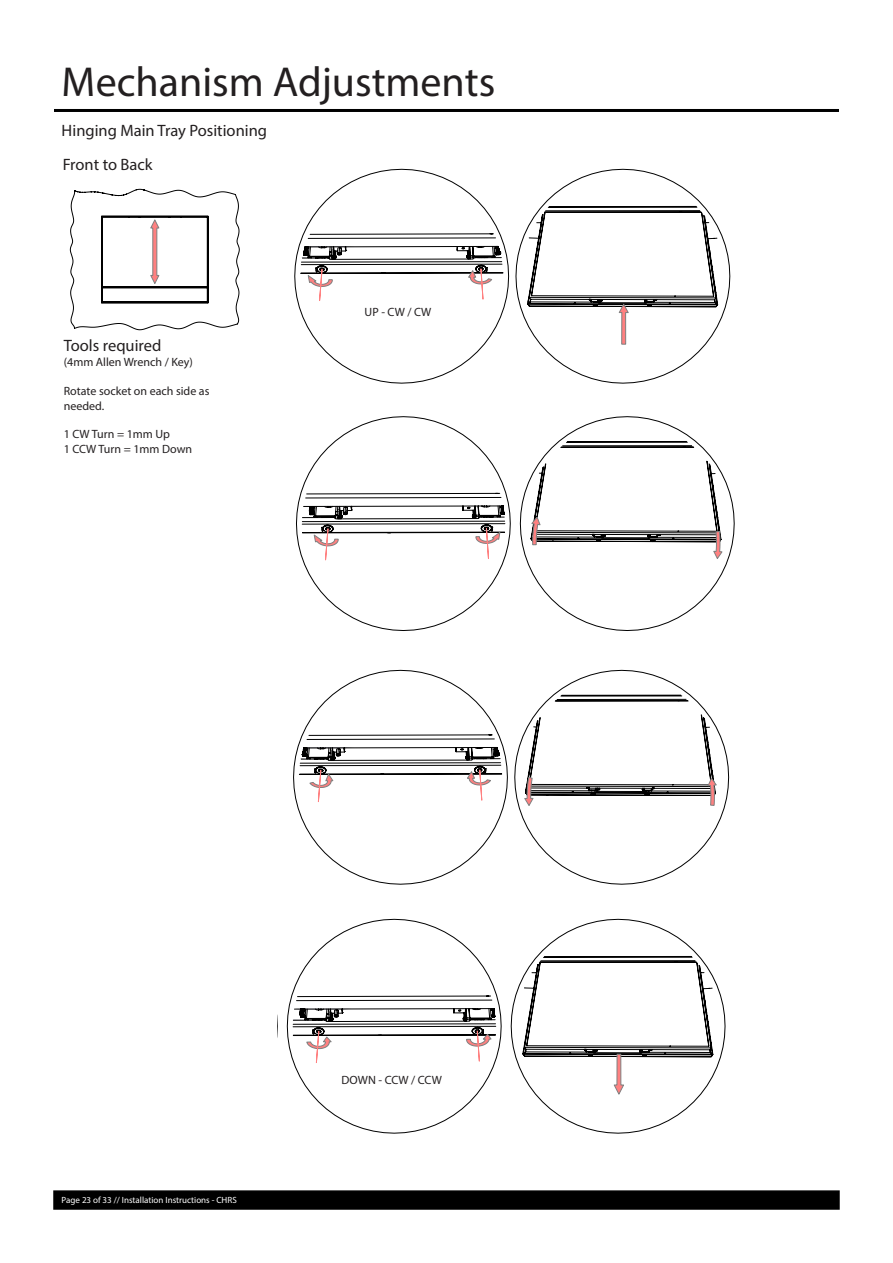
<style>
.page{position:relative;width:893px;height:1263px;background:#fff}
.page>*{position:absolute;margin:0;border:0;box-sizing:border-box;transform-origin:0 0}
.t1{font:42px "Myriad Pro";color:#231f20}
.t2{font:16.5px "Myriad Pro";color:#231f20}
.t3{font:12px/14.4px "Myriad Pro";color:#231f20}
.t4{font:9px "Myriad Pro";color:#fff}
</style>
<div class="page">
<div style="left:53px;top:1190px;width:787px;height:20px;background:#000;border:2px solid #000"></div>
<hr style="left:54px;top:109px;width:785px;height:3px;background:#000">
<svg style="left:70px;top:189px;width:169px;height:141px"></svg>
<svg style="left:515px;top:169px;width:216px;height:215px"></svg>
<svg style="left:294px;top:169px;width:215px;height:215px"></svg>
<svg style="left:520px;top:416px;width:215px;height:215px"></svg>
<svg style="left:296px;top:416px;width:215px;height:215px"></svg>
<svg style="left:514px;top:670px;width:215px;height:215px"></svg>
<svg style="left:293px;top:670px;width:215px;height:215px"></svg>
<svg style="left:510px;top:918px;width:216px;height:216px"></svg>
<svg style="left:287px;top:918px;width:215px;height:216px"></svg>
<h1 class="t1" style="left:62px;top:56px;width:435px">Mechanism Adjustments</h1>
<h2 class="t2" style="left:62px;top:120px;width:207px">Hinging Main Tray Positioning</h2>
<h2 class="t2" style="left:63px;top:154px;width:91px">Front to Back</h2>
<h2 class="t2" style="left:64px;top:335px;width:99px">Tools required</h2>
<p class="t3" style="left:64px;top:355px;width:131px">(4mm Allen Wrench / Key)</p>
<p class="t3" style="left:64px;top:384px;width:147px">Rotate socket on each side as needed.</p>
<p class="t3" style="left:64px;top:427px;width:130px">1 CW Turn = 1mm Up<br>1 CCW Turn = 1mm Down</p>
<p class="t3" style="left:365px;top:305px;width:68px">UP - CW / CW</p>
<p class="t4" style="left:62px;top:1194px;width:177px">Page 23 of 33 // Installation Instructions - CHRS</p>
<p class="t3" style="left:342px;top:1073px;width:102px">DOWN - CCW / CCW</p>
</div>
